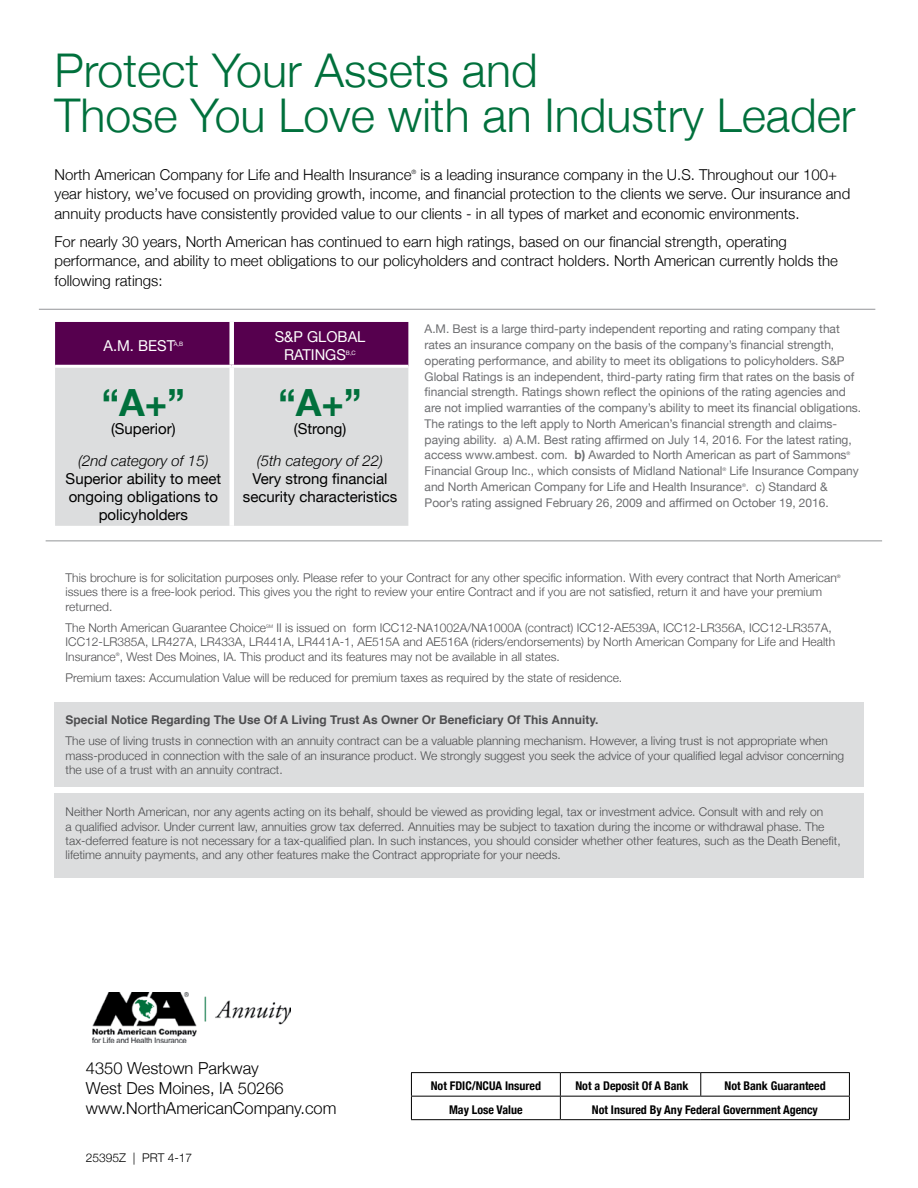
<style>
.page{position:relative;width:918px;height:1188px;background:#fff}
.page>*{position:absolute;margin:0;border:0;box-sizing:border-box;transform-origin:0 0}
.t1{font:300 46.5px/45px "Helvetica Neue";color:#00703c}
.t2{font:700 37.5px "Helvetica Neue";color:#00703c}
.t3{font:300 16.5px/19.8px "Helvetica Neue";color:#000}
.t4{font:300 15px/19.5px "Helvetica Neue";color:#000}
.t5{font:15px/18px "Helvetica Neue";color:#000;text-align:center}
.t6{font:italic 300 15px "Helvetica Neue";color:#000}
.t7{font:15px/18px "Helvetica Neue";color:#fff}
.t8{font:300 12px/14.4px "Helvetica Neue";color:#4d4d4f}
.t9{font:12px/15.8px "Helvetica Neue";letter-spacing:-.005em;color:#6d6e71}
.t10{font:700 condensed 12px "Helvetica Neue";color:#000}
.t11{font:700 12px "Helvetica";color:#4d4d4f}
.t12{font:300 12px "Helvetica Neue";color:#000}
.t13{font:6px "Helvetica Neue";color:#fff}
.t14{font:300 6px "Helvetica Neue";color:#000}
.t15{font:300 4.8px "Helvetica Neue";color:#4d4d4f}
.t16{font:4.8px "Helvetica Neue";color:#6d6e71}
.s1{font-weight:700}
</style>
<div class="page">
<hr style="left:411px;top:1072px;width:149px;height:1px;background:#000">
<hr style="left:560px;top:1072px;width:141px;height:1px;background:#000">
<hr style="left:701px;top:1072px;width:149px;height:1px;background:#000">
<svg style="left:700px;top:1073px;width:1px;height:23px"></svg>
<hr style="left:411px;top:1096px;width:149px;height:1px;background:#000">
<svg style="left:411px;top:1073px;width:1px;height:46px"></svg>
<hr style="left:560px;top:1096px;width:141px;height:1px;background:#000">
<svg style="left:560px;top:1073px;width:1px;height:46px"></svg>
<hr style="left:701px;top:1096px;width:149px;height:1px;background:#000">
<svg style="left:849px;top:1073px;width:1px;height:46px"></svg>
<hr style="left:411px;top:1119px;width:149px;height:1px;background:#000">
<hr style="left:560px;top:1119px;width:141px;height:1px;background:#000">
<hr style="left:701px;top:1119px;width:149px;height:1px;background:#000">
<div style="left:54px;top:794px;width:810px;height:84px;background:#dcddde"></div>
<div style="left:54px;top:702px;width:810px;height:84px;background:#dcddde"></div>
<img style="left:92px;top:993px;width:198px;height:50px">
<hr style="left:39px;top:309px;width:836px;height:1px;background:#939598">
<hr style="left:46px;top:540px;width:836px;height:1px;background:#939598">
<div style="left:55px;top:322px;width:353px;height:43px;background:#56004e"></div>
<div style="left:55px;top:368px;width:353px;height:158px;background:#dcddde"></div>
<div style="left:229px;top:322px;width:5px;height:43px;background:#fff"></div>
<div style="left:229px;top:368px;width:5px;height:158px;background:#fff"></div>
<h1 class="t1" style="left:55px;top:45px;width:803px">Protect Your Assets and<br>Those You Love with an Industry Leader</h1>
<p class="t4" style="left:55px;top:163px;width:359px">North American Company for Life and Health Insurance</p>
<p class="t14" style="left:412px;top:167px;width:6px">®</p>
<p class="t4" style="left:55px;top:163px;width:797px;text-indent:366px">is a leading insurance company in the U.S. Throughout our 100+ year history, we’ve focused on providing growth, income, and financial protection to the clients we serve. Our insurance and annuity products have consistently provided value to our clients - in all types of market and economic environments.</p>
<p class="t4" style="left:55px;top:231px;width:785px">For nearly 30 years, North American has continued to earn high ratings, based on our financial strength, operating performance, and ability to meet obligations to our policyholders and contract holders. North American currently holds the following ratings:</p>
<p class="t7" style="left:104px;top:338px;width:73px">A.M. BEST</p>
<p class="t13" style="left:174px;top:340px;width:11px">A,B</p>
<p class="t7" style="left:284px;top:329px;width:83px;text-indent:-9px">S&amp;P GLOBAL<br>RATINGS</p>
<p class="t13" style="left:346px;top:349px;width:11px">B,C</p>
<h2 class="t2" style="left:102px;top:374px;width:84px">“A+”</h2>
<p class="t5" style="left:111px;top:421px;width:66px">(Superior)</p>
<p class="t6" style="left:78px;top:449px;width:132px">(2nd category of 15)</p>
<p class="t5" style="left:66px;top:470px;width:157px">Superior ability to meet ongoing obligations to policyholders</p>
<h2 class="t2" style="left:279px;top:374px;width:84px">“A+”</h2>
<p class="t5" style="left:294px;top:421px;width:54px">(Strong)</p>
<p class="t6" style="left:257px;top:449px;width:128px">(5th category of 22)</p>
<p class="t5" style="left:243px;top:470px;width:156px">Very strong financial security characteristics</p>
<p class="t9" style="left:425px;top:322px;width:438px">A.M. Best is a large third-party independent reporting and rating company that rates an insurance company on the basis of the company’s financial strength, operating performance, and ability to meet its obligations to policyholders. S&amp;P Global Ratings is an independent, third-party rating firm that rates on the basis of financial strength. Ratings shown reflect the opinions of the rating agencies and are not implied warranties of the company’s ability to meet its financial obligations.<br>The ratings to the left apply to North American’s financial strength and claims&shy;paying ability. a) A.M. Best rating affirmed on July 14, 2016. For the latest rating, access www.ambest. com. <span class="s1">b)</span> Awarded to North American as part of Sammons</p>
<p class="t16" style="left:847px;top:450px;width:5px">®</p>
<p class="t9" style="left:425px;top:464px;width:299px">Financial Group Inc., which consists of Midland National</p>
<p class="t16" style="left:722px;top:466px;width:5px">®</p>
<p class="t9" style="left:425px;top:464px;width:436px;text-indent:305px">Life Insurance Company and North American Company for Life and Health Insurance . c) Standard &amp;</p>
<p class="t16" style="left:742px;top:482px;width:5px">®</p>
<p class="t9" style="left:425px;top:495px;width:406px">Poor’s rating assigned February 26, 2009 and affirmed on October 19, 2016.</p>
<p class="t8" style="left:66px;top:569px;width:773px">This brochure is for solicitation purposes only. Please refer to your Contract for any other specific information. With every contract that North American</p>
<p class="t15" style="left:837px;top:572px;width:5px">®</p>
<p class="t8" style="left:66px;top:584px;width:758px">issues there is a free-look period. This gives you the right to review your entire Contract and if you are not satisfied, return it and have your premium returned.</p>
<p class="t8" style="left:66px;top:619px;width:202px">The North American Guarantee Choice</p>
<p class="t15" style="left:266px;top:622px;width:8px">SM</p>
<p class="t8" style="left:66px;top:619px;width:771px;text-indent:211px">II is issued on form ICC12-NA1002A/NA1000A (contract) ICC12-AE539A, ICC12-LR356A, ICC12-LR357A,<br>ICC12-LR385A, LR427A, LR433A, LR441A, LR441A-1, AE515A and AE516A (riders/endorsements) by North American Company for Life and Health<br>Insurance , West Des Moines, IA. This product and its features may not be available in all states.</p>
<p class="t15" style="left:116px;top:651px;width:5px">®</p>
<p class="t8" style="left:66px;top:669px;width:558px">Premium taxes: Accumulation Value will be reduced for premium taxes as required by the state of residence.</p>
<p class="t11" style="left:66px;top:710px;width:534px">Special Notice Regarding The Use Of A Living Trust As Owner Or Beneficiary Of This Annuity.</p>
<p class="t8" style="left:66px;top:733px;width:780px">The use of living trusts in connection with an annuity contract can be a valuable planning mechanism. However, a living trust is not appropriate when mass-produced in connection with the sale of an insurance product. We strongly suggest you seek the advice of your qualified legal advisor concerning the use of a trust with an annuity contract.</p>
<p class="t8" style="left:66px;top:804px;width:777px">Neither North American, nor any agents acting on its behalf, should be viewed as providing legal, tax or investment advice. Consult with and rely on<br>a qualified advisor. Under current law, annuities grow tax deferred. Annuities may be subject to taxation during the income or withdrawal phase. The tax-deferred feature is not necessary for a tax-qualified plan. In such instances, you should consider whether other features, such as the Death Benefit, lifetime annuity payments, and any other features make the Contract appropriate for your needs.</p>
<h3 class="t3" style="left:86px;top:1057px;width:252px">4350 Westown Parkway<br>West Des Moines, IA 50266 www.NorthAmericanCompany.com</h3>
<p class="t12" style="left:86px;top:1148px;width:108px">25395Z | PRT 4-17</p>
<p class="t10" style="left:431px;top:1076px;width:112px">Not FDIC/NCUA Insured</p>
<p class="t10" style="left:575px;top:1076px;width:115px">Not a Deposit Of A Bank</p>
<p class="t10" style="left:724px;top:1076px;width:103px">Not Bank Guaranteed</p>
<p class="t10" style="left:449px;top:1099px;width:75px">May Lose Value</p>
<p class="t10" style="left:592px;top:1099px;width:228px">Not Insured By Any Federal Government Agency</p>
</div>
